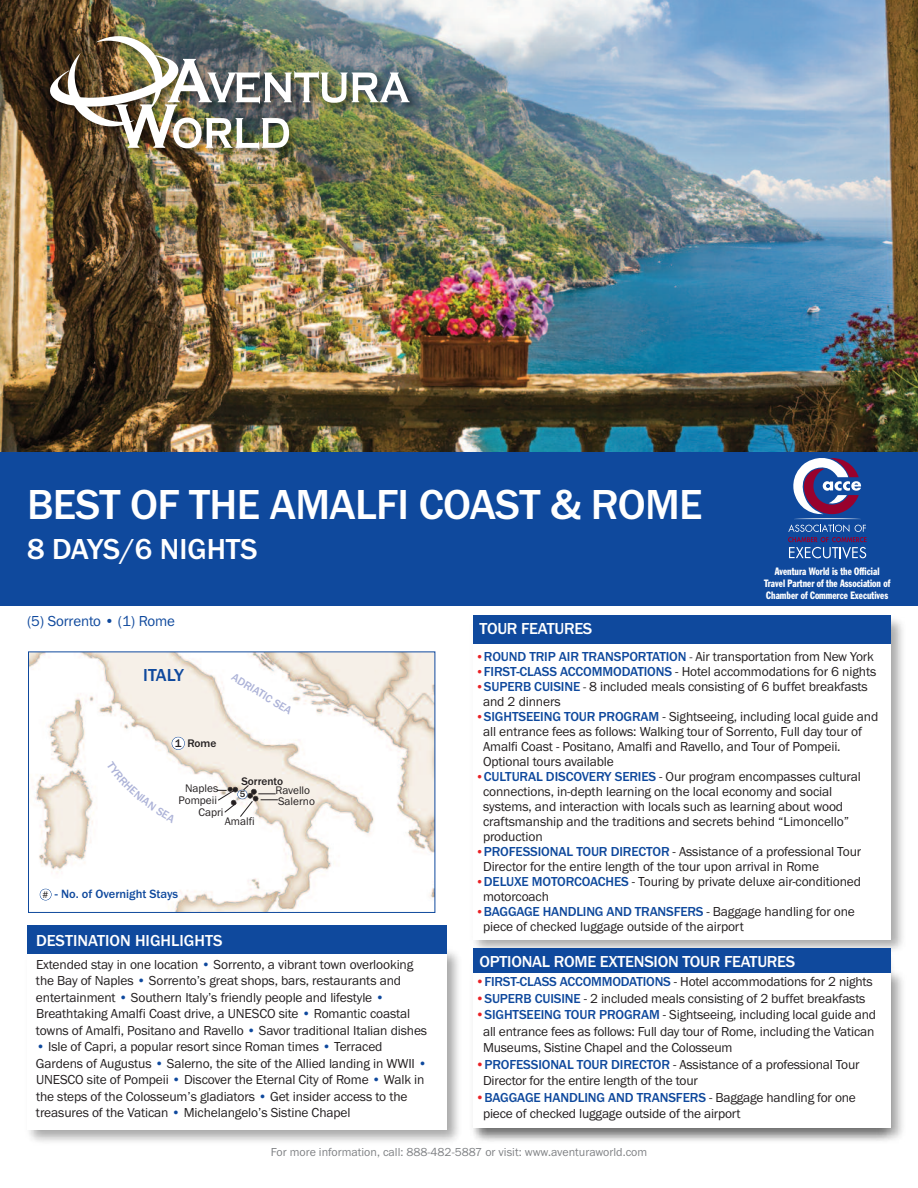
<style>
.page{position:relative;width:918px;height:1188px;background:#fff}
.page>*{position:absolute;margin:0;border:0;box-sizing:border-box;transform-origin:0 0}
.t1{font:500 43.5px "Franklin Gothic";letter-spacing:-.015em;color:#fff}
.t2{font:500 30px "Franklin Gothic";color:#fff}
.t3{font:500 18px "Franklin Gothic";letter-spacing:-.025em;color:#0f499d}
.t4{font:500 16.5px "Franklin Gothic";letter-spacing:-.015em;color:#fff}
.t5{font:15px "Franklin Gothic";letter-spacing:-.01em;color:#0f499d}
.t6{font:13.5px/16.5px "Franklin Gothic";letter-spacing:-.01em;color:#231f20}
.t7{font:500 12.45px "Franklin Gothic";color:#0f499d}
.t8{font:12px "Franklin Gothic";color:#808285}
.t9{font:11.4px/23.9px "Franklin Gothic";color:#231f20}
.t10{font:500 11.4px "Franklin Gothic";color:#231f20}
.t11{font:500 11.4px "Franklin Gothic";color:#adb3d8}
.t12{font:condensed 10.5px/12px "Franklin Gothic";color:#fff;text-align:center;scale:.85 1}
.t13{font:500 9.3px "Franklin Gothic";color:#231f20}
.s1{font-size:12.75px;color:#ea2125}
.s2{font-weight:500;color:#0f499d}
.s3{font-size:12.75px}
.s4{color:#ea2125}
.s5{font-weight:400;font-size:9.9px;color:#231f20}
.s6{color:#0f499d}
</style>
<div class="page">
<img style="left:27px;top:943px;width:432px;height:199px">
<div style="left:28px;top:950px;width:419px;height:180px;background:#fff"></div>
<div style="left:28px;top:926px;width:419px;height:28px;background:#0f499d"></div>
<img style="left:474px;top:619px;width:429px;height:327px">
<div style="left:473px;top:619px;width:418px;height:320px;background:#fff"></div>
<img style="left:473px;top:945px;width:427px;height:19px">
<img style="left:0;top:0;width:918px;height:453px">
<div style="left:0;top:453px;width:918px;height:153px;background:#0f499d"></div>
<div style="left:473px;top:615px;width:418px;height:28px;background:#0f499d"></div>
<img style="left:473px;top:964px;width:430px;height:178px">
<div style="left:473px;top:970px;width:418px;height:158px;background:#fff"></div>
<div style="left:473px;top:949px;width:418px;height:24px;background:#0f499d"></div>
<img style="left:6px;top:0;width:491px;height:198px">
<img style="left:49px;top:36px;width:361px;height:113px">
<svg style="left:788px;top:458px;width:79px;height:101px"></svg>
<img style="left:30px;top:654px;width:403px;height:257px">
<div style="left:28px;top:652px;width:407px;height:261px;border:1px solid #0f499d"></div>
<div style="left:40px;top:889px;width:11px;height:11px;background:#fff;border-radius:50%"></div>
<div style="left:40px;top:889px;width:12px;height:11px;border:1px solid #0f499d;border-radius:50%"></div>
<div style="left:172px;top:737px;width:12px;height:13px;background:#fff;border-radius:50%"></div>
<div style="left:172px;top:737px;width:13px;height:13px;border:1px solid #0f499d;border-radius:50%"></div>
<svg style="left:217px;top:785px;width:61px;height:32px"></svg>
<div style="left:238px;top:790px;width:9px;height:9px;background:#fff;border-radius:50%"></div>
<div style="left:237px;top:790px;width:10px;height:9px;border:1px solid #0f499d;border-radius:50%"></div>
<svg style="left:106px;top:761px;width:70px;height:62px"></svg>
<h1 class="t1" style="left:27px;top:479px;width:677px">BEST OF THE AMALFI COAST &amp; ROME</h1>
<h2 class="t2" style="left:27px;top:531px;width:232px">8 DAYS/6 NIGHTS</h2>
<p class="t12" style="left:764px;top:566px;width:150px">Aventura World is the Official<br>Travel Partner of the Association of<br>Chamber of Commerce Executives</p>
<p class="t5" style="left:27px;top:612px;width:150px">(5) Sorrento • (1) Rome</p>
<p class="t4" style="left:480px;top:618px;width:114px">TOUR FEATURES</p>
<p class="t6" style="left:476px;top:648px;width:400px"><span class="s1">•</span><span class="s2">ROUND TRIP AIR TRANSPORTATION</span> <span class="s3">-</span> Air transportation from New York</p>
<p class="t6" style="left:476px;top:663px;width:402px"><span class="s1">•</span><span class="s2">FIRST-CLASS ACCOMMODATIONS</span> - Hotel accommodations for 6 nights</p>
<p class="t6" style="left:483px;top:678px;width:386px;line-height:15px;text-indent:-7px"><span class="s1">•</span><span class="s2">SUPERB CUISINE</span> <span class="s3">-</span> 8 included meals consisting of 6 buffet breakfasts and 2 dinners</p>
<p class="t6" style="left:483px;top:708px;width:397px;line-height:15px;text-indent:-7px"><span class="s1">•</span><span class="s2">SIGHTSEEING TOUR PROGRAM</span> - Sightseeing, including local guide and all entrance fees as follows: Walking tour of Sorrento, Full day tour of Amalfi Coast - Positano, Amalfi and Ravello, and Tour of Pompeii.<br>Optional tours available</p>
<p class="t6" style="left:483px;top:768px;width:379px;line-height:15px;text-indent:-7px"><span class="s1">•</span><span class="s2">CULTURAL DISCOVERY SERIES</span> - Our program encompasses cultural connections, in-depth learning on the local economy and social systems, and interaction with locals such as learning about wood craftsmanship and the traditions and secrets behind “Limoncello” production</p>
<p class="t6" style="left:483px;top:843px;width:380px;line-height:15px;text-indent:-7px"><span class="s1">•</span><span class="s2">PROFESSIONAL TOUR DIRECTOR</span> - Assistance of a professional Tour<br>Director for the entire length of the tour upon arrival in Rome</p>
<p class="t6" style="left:483px;top:873px;width:380px;line-height:15px;text-indent:-7px"><span class="s1">•</span><span class="s2">DELUXE MOTORCOACHES</span> - Touring by private deluxe air-conditioned motorcoach</p>
<p class="t6" style="left:483px;top:903px;width:373px;line-height:15px;text-indent:-7px"><span class="s1">•</span><span class="s2">BAGGAGE HANDLING AND TRANSFERS</span> - Baggage handling for one piece of checked luggage outside of the airport</p>
<p class="t4" style="left:480px;top:951px;width:317px">OPTIONAL ROME EXTENSION TOUR FEATURES</p>
<p class="t6" style="left:476px;top:973px;width:399px"><span class="s4">•</span><span class="s2">FIRST-CLASS ACCOMMODATIONS</span> - Hotel accommodations for 2 nights</p>
<p class="t6" style="left:476px;top:990px;width:391px"><span class="s4">•</span><span class="s2">SUPERB CUISINE</span> - 2 included meals consisting of 2 buffet breakfasts</p>
<p class="t6" style="left:483px;top:1006px;width:394px;text-indent:-7px"><span class="s4">•</span><span class="s2">SIGHTSEEING TOUR PROGRAM</span> - Sightseeing, including local guide and all entrance fees as follows: Full day tour of Rome, including the Vatican<br>Museums, Sistine Chapel and the Colosseum</p>
<p class="t6" style="left:483px;top:1056px;width:378px;text-indent:-7px"><span class="s4">•</span><span class="s2">PROFESSIONAL TOUR DIRECTOR</span> - Assistance of a professional Tour<br>Director for the entire length of the tour</p>
<p class="t6" style="left:483px;top:1089px;width:374px;text-indent:-7px"><span class="s4">•</span><span class="s2">BAGGAGE HANDLING AND TRANSFERS</span> - Baggage handling for one piece of checked luggage outside of the airport</p>
<p class="t8" style="left:271px;top:1145px;width:378px">For more information, call: 888-482-5887 or visit: www.aventuraworld.com</p>
<h3 class="t3" style="left:143px;top:664px;width:42px">ITALY</h3>
<p class="t11" style="left:236px;top:670px;width:70px;rotate:32deg">ADRIATIC SEA</p>
<p class="t10" style="left:175px;top:736px;width:43px">1 Rome</p>
<p class="t9" style="left:198px;top:776px;width:27px;text-indent:-13px">Naples<br>Capri</p>
<p class="t10" style="left:241px;top:774px;width:43px">Sorrento</p>
<p class="t9" style="left:225px;top:809px;width:32px">Amalfi</p>
<p class="t9" style="left:179px;top:788px;width:40px">Pompeii</p>
<p class="t9" style="left:275px;top:785px;width:41px;line-height:10.4px">Ravello<br>Salerno</p>
<p class="t13" style="left:240px;top:788px;width:7px">5</p>
<p class="t7" style="left:43px;top:887px;width:137px"><span class="s5">#</span> - No. of Overnight Stays</p>
<p class="t4" style="left:36px;top:931px;width:188px">DESTINATION HIGHLIGHTS</p>
<p class="t6" style="left:36px;top:956px;width:393px">Extended stay in one location <span class="s6">•</span> Sorrento, a vibrant town overlooking the Bay of Naples <span class="s6">•</span> Sorrento’s great shops, bars, restaurants and entertainment <span class="s6">•</span> Southern Italy’s friendly people and lifestyle <span class="s6">• </span>Breathtaking Amalfi Coast drive, a UNESCO site <span class="s6">•</span> Romantic coastal towns of Amalfi, Positano and Ravello <span class="s6">•</span> Savor traditional Italian dishes</p>
<p class="t6" style="left:36px;top:1038px;width:393px"><span class="s6">•</span> Isle of Capri, a popular resort since Roman times <span class="s6">•</span> Terraced Gardens of Augustus <span class="s6">•</span> Salerno, the site of the Allied landing in WWII <span class="s6">• </span>UNESCO site of Pompeii <span class="s6">•</span> Discover the Eternal City of Rome <span class="s6">•</span> Walk in the steps of the Colosseum’s gladiators <span class="s6">•</span> Get insider access to the treasures of the Vatican <span class="s6">•</span> Michelangelo’s Sistine Chapel</p>
</div>
